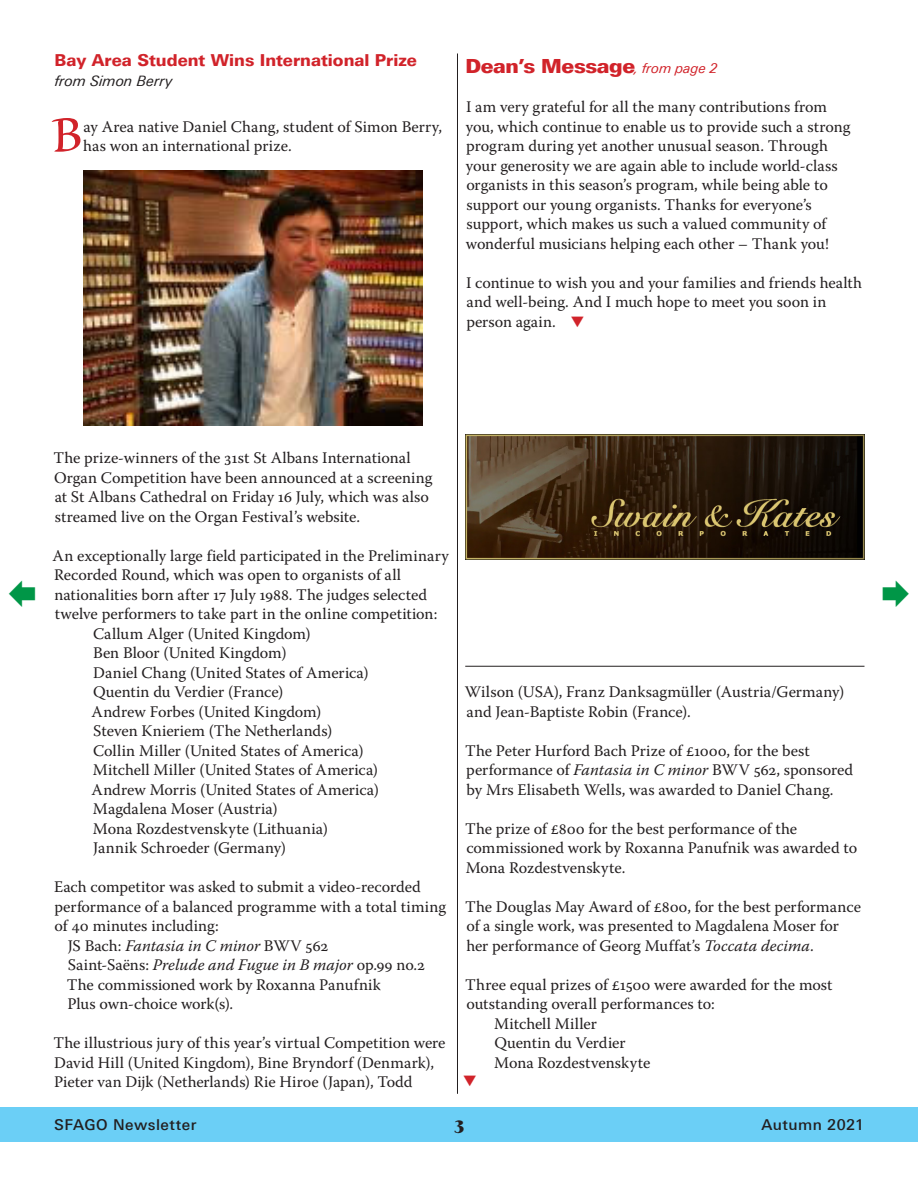
<style>
.page{position:relative;width:918px;height:1188px;background:#fff}
.page>*{position:absolute;margin:0;border:0;box-sizing:border-box;transform-origin:0 0}
.t1{font:500 52.95px "Brioso Pro";color:#d1232a}
.t2{font:900 19.5px "Univers Next Pro";letter-spacing:-.02em;color:#d1232a}
.t3{font:900 18px "Arjorie Mix UT";color:#231f20}
.t4{font:800 16.5px "Univers Next Pro";color:#d1232a}
.t5{font:16.2px/19.5px "Warnock Pro";color:#231f20}
.t6{font:italic 16.2px "Warnock Pro";letter-spacing:-.005em;color:#231f20}
.t7{font:500 15px "Univers Next Pro";letter-spacing:.03em;color:#231f20}
.t8{font:italic 14.4px "Univers Next Pro";letter-spacing:.005em;color:#231f20}
.s1{font-weight:400;font-style:italic;font-size:13.5px}
.s2{color:#d1232a}
.s3{font-style:normal}
.s4{font-style:italic}
</style>
<div class="page">
<div style="left:0;top:1107px;width:918px;height:35px;background:#6bcff6"></div>
<hr style="left:466px;top:666px;width:398px;height:1px;background:#231f20">
<hr style="left:457px;top:54px;width:1px;height:1039px;background:#231f20">
<img style="left:83px;top:171px;width:339px;height:254px">
<img style="left:466px;top:435px;width:399px;height:125px">
<p class="t4" style="left:55px;top:50px;width:364px">Bay Area Student Wins International Prize</p>
<p class="t8" style="left:55px;top:72px;width:119px">from Simon Berry</p>
<h1 class="t1" style="left:51px;top:107px;width:33px">B</h1>
<p class="t5" style="left:83px;top:117px;width:360px">ay Area native Daniel Chang, student of Simon Berry, has won an international prize.</p>
<p class="t2" style="left:466px;top:54px;width:254px">Dean’s Message<span class="s1">, from page 2</span></p>
<p class="t5" style="left:466px;top:97px;width:386px">I am very grateful for all the many contributions from you, which continue to enable us to provide such a strong program during yet another unusual season. Through your generosity we are again able to include world-class organists in this season’s program, while being able to support our young organists. Thanks for everyone’s support, which makes us such a valued community of wonderful musicians helping each other – Thank you!</p>
<p class="t5" style="left:466px;top:273px;width:398px">I continue to wish you and your families and friends health and well-being. And I much hope to meet you soon in person again. <span class="s2">▼</span></p>
<p class="t5" style="left:53px;top:448px;width:381px">The prize-winners of the 31st St Albans International Organ Competition have been announced at a screening at St Albans Cathedral on Friday 16 July, which was also streamed live on the Organ Festival’s website.</p>
<p class="t5" style="left:53px;top:546px;width:398px">An exceptionally large field participated in the Preliminary</p>
<p class="t5" style="left:54px;top:565px;width:349px">Recorded Round, which was open to organists of all</p>
<p class="t5" style="left:54px;top:585px;width:374px">nationalities born after 17 July 1988. The judges selected</p>
<p class="t5" style="left:55px;top:604px;width:384px">twelve performers to take part in the online competition:</p>
<p class="t5" style="left:93px;top:624px;width:219px">Callum Alger (United Kingdom)</p>
<p class="t5" style="left:93px;top:643px;width:195px">Ben Bloor (United Kingdom)</p>
<p class="t5" style="left:93px;top:663px;width:277px">Daniel Chang (United States of America)</p>
<p class="t5" style="left:93px;top:682px;width:192px">Quentin du Verdier (France)</p>
<p class="t5" style="left:92px;top:702px;width:232px">Andrew Forbes (United Kingdom)</p>
<p class="t5" style="left:93px;top:721px;width:241px">Steven Knieriem (The Netherlands)</p>
<p class="t5" style="left:93px;top:741px;width:272px">Collin Miller (United States of America)</p>
<p class="t5" style="left:93px;top:760px;width:287px">Mitchell Miller (United States of America)</p>
<p class="t5" style="left:92px;top:780px;width:289px">Andrew Morris (United States of America)</p>
<p class="t5" style="left:93px;top:799px;width:186px">Magdalena Moser (Austria)</p>
<p class="t5" style="left:93px;top:819px;width:236px">Mona Rozdestvenskyte (Lithuania)</p>
<p class="t5" style="left:93px;top:838px;width:194px">Jannik Schroeder (Germany)</p>
<p class="t5" style="left:54px;top:877px;width:368px">Each competitor was asked to submit a video-recorded</p>
<p class="t5" style="left:55px;top:897px;width:393px">performance of a balanced programme with a total timing</p>
<p class="t5" style="left:55px;top:916px;width:166px">of 40 minutes including:</p>
<p class="t6" style="left:68px;top:936px;width:262px"><span class="s3">JS Bach:</span> Fantasia in C minor <span class="s3">BWV 562</span></p>
<p class="t6" style="left:68px;top:955px;width:359px"><span class="s3">Saint-Saëns:</span> Prelude and Fugue in B major <span class="s3">op.99 no.2</span></p>
<p class="t5" style="left:67px;top:974px;width:316px">The commissioned work by Roxanna Panufnik</p>
<p class="t5" style="left:68px;top:994px;width:167px">Plus own-choice work(s).</p>
<p class="t5" style="left:53px;top:1033px;width:394px">The illustrious jury of this year’s virtual Competition were<br>David Hill (United Kingdom), Bine Bryndorf (Denmark),<br>Pieter van Dijk (Netherlands) Rie Hiroe (Japan), Todd</p>
<p class="t5" style="left:465px;top:682px;width:381px">Wilson (USA), Franz Danksagmüller (Austria/Germany) and Jean-Baptiste Robin (France).</p>
<p class="t5" style="left:465px;top:741px;width:390px">The Peter Hurford Bach Prize of £1000, for the best performance of <span class="s4">Fantasia in C minor</span> BWV 562, sponsored by Mrs Elisabeth Wells, was awarded to Daniel Chang.</p>
<p class="t5" style="left:465px;top:819px;width:394px">The prize of £800 for the best performance of the commissioned work by Roxanna Panufnik was awarded to<br>Mona Rozdestvenskyte.</p>
<p class="t5" style="left:465px;top:897px;width:397px">The Douglas May Award of £800, for the best performance of a single work, was presented to Magdalena Moser for her performance of Georg Muffat’s <span class="s4">Toccata decima</span>.</p>
<p class="t5" style="left:465px;top:975px;width:369px">Three equal prizes of £1500 were awarded for the most</p>
<p class="t5" style="left:466px;top:994px;width:250px">outstanding overall performances to:</p>
<p class="t5" style="left:494px;top:1014px;width:104px">Mitchell Miller</p>
<p class="t5" style="left:494px;top:1033px;width:133px">Quentin du Verdier</p>
<p class="t5" style="left:494px;top:1053px;width:158px">Mona Rozdestvenskyte</p>
<p class="t7" style="left:54px;top:1116px;width:144px">SFAGO Newsletter</p>
<p class="t3" style="left:454px;top:1115px;width:11px">3</p>
<p class="t7" style="left:761px;top:1116px;width:104px">Autumn 2021</p>
</div>
